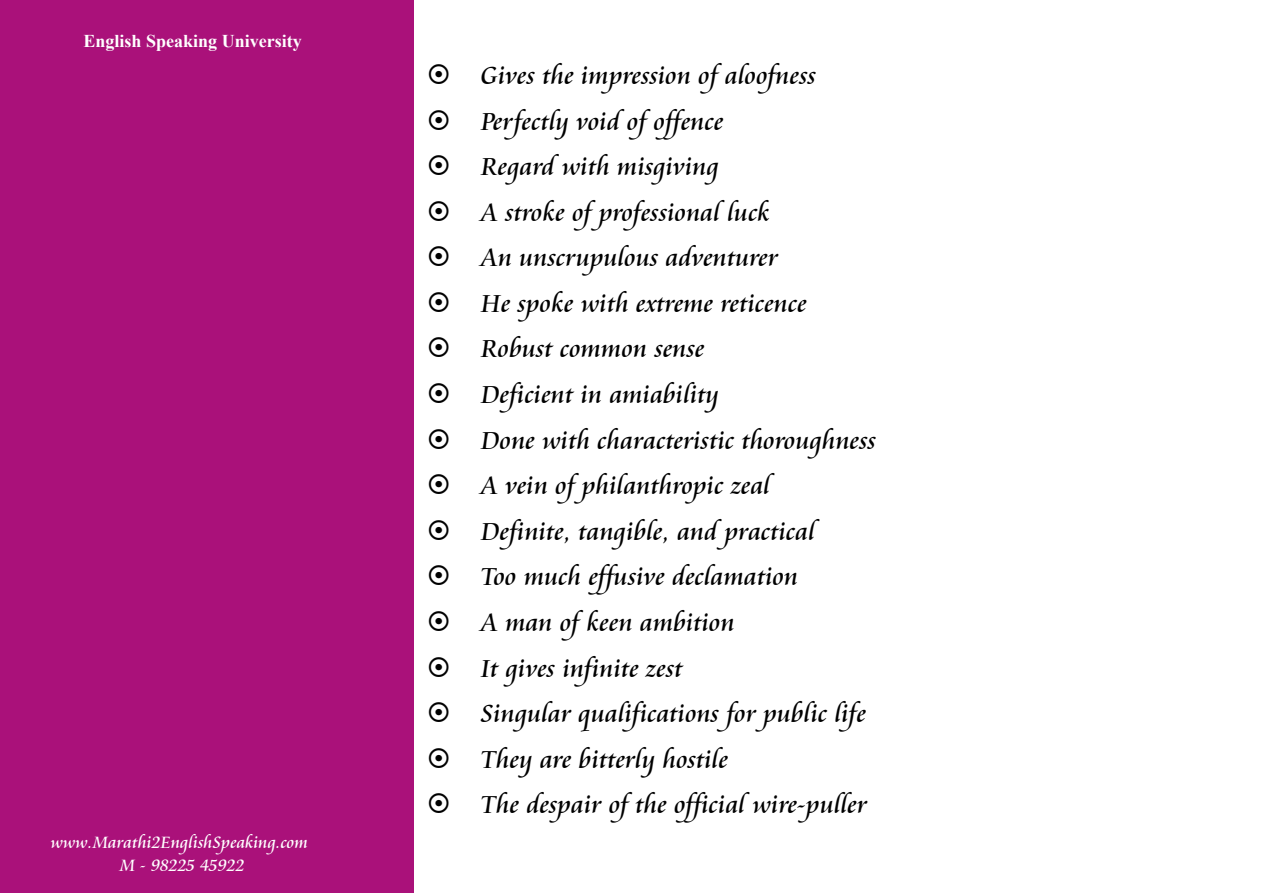
<style>
.page{position:relative;width:1263px;height:893px;background:#fff}
.page>*{position:absolute;margin:0;border:0;box-sizing:border-box;transform-origin:0 0}
.t1{font:27px "Cataneo BT";color:#000}
.t2{font:18px/23.4px "Cataneo BT";color:#fff;text-align:center}
.t3{font:700 18px "Times New Roman";color:#fff}
</style>
<div class="page">
<div style="left:0;top:0;width:414px;height:893px;background:#aa117a"></div>
<p class="t3" style="left:83px;top:34px;width:220px">English Speaking University</p>
<p class="t2" style="left:51px;top:832px;width:259px">www.Marathi2EnglishSpeaking.com<br>M - 98225 45922</p>
<p class="t1" style="left:427px;top:63px;width:391px">▪ Gives the impression ofaloofness</p>
<p class="t1" style="left:427px;top:108px;width:298px">▪ Perfectly void ofoffence</p>
<p class="t1" style="left:427px;top:154px;width:294px">▪ Regard with misgiving</p>
<p class="t1" style="left:427px;top:199px;width:344px">▪ A stroke ofprofessional luck</p>
<p class="t1" style="left:427px;top:245px;width:353px">▪ An unscrupulous adventurer</p>
<p class="t1" style="left:427px;top:291px;width:382px">▪ He spoke with extreme reticence</p>
<p class="t1" style="left:427px;top:336px;width:279px">▪ Robust common sense</p>
<p class="t1" style="left:427px;top:382px;width:294px">▪ Deficient in amiability</p>
<p class="t1" style="left:427px;top:427px;width:451px">▪ Done with characteristic thoroughness</p>
<p class="t1" style="left:427px;top:473px;width:345px">▪ A vein ofphilanthropic zeal</p>
<p class="t1" style="left:427px;top:519px;width:390px">▪ Definite, tangible, and practical</p>
<p class="t1" style="left:427px;top:564px;width:373px">▪ Too much effusive declamation</p>
<p class="t1" style="left:427px;top:610px;width:310px">▪ A man ofkeen ambition</p>
<p class="t1" style="left:427px;top:655px;width:257px">▪ It gives infinite zest</p>
<p class="t1" style="left:427px;top:701px;width:445px">▪ Singular qualifications for public life</p>
<p class="t1" style="left:427px;top:746px;width:303px">▪ They are bitterly hostile</p>
<p class="t1" style="left:427px;top:792px;width:442px">▪ The despair ofthe official wire-puller</p>
</div>
